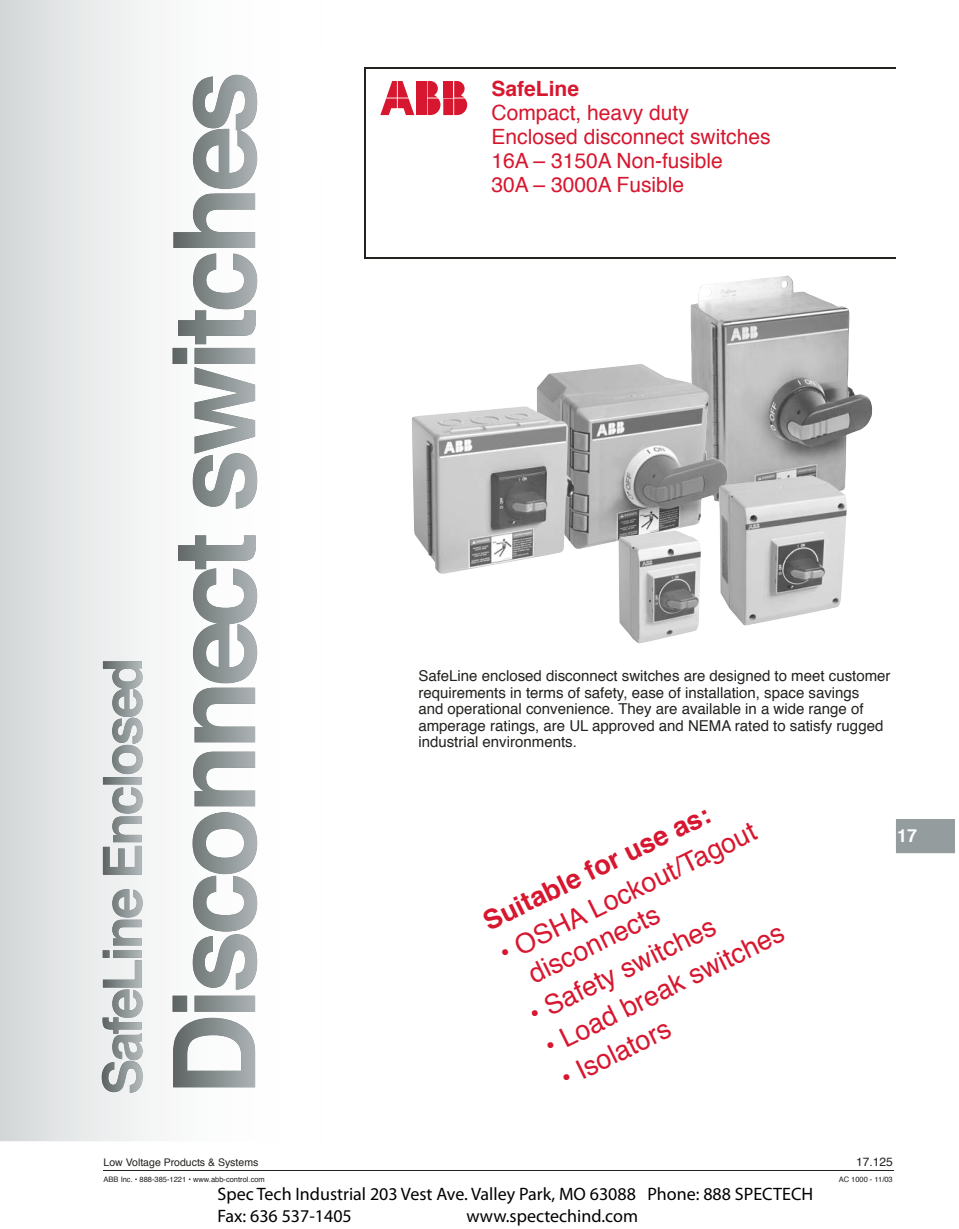
<style>
.page{position:relative;width:959px;height:1229px;background:#fff}
.page>*{position:absolute;margin:0;border:0;box-sizing:border-box;transform-origin:0 0}
.t1{font:27px/31.8px "Helvetica";color:#d7172f}
.t2{font:700 27px "Helvetica";color:#d7172f}
.t3{font:21px/24px "Helvetica";color:#d7172f}
.t4{font:700 21px "Helvetica";color:#d7172f}
.t5{font:18px/21.6px "Myriad Pro";color:#000}
.t6{font:700 18px "Helvetica";color:#fff}
.t7{font:15px/16.5px "Helvetica";color:#20231e}
.t8{font:12px "Helvetica";color:#20231e}
.t9{font:10.5px "Helvetica";color:#20231e}
.t10{font:7.5px "Helvetica";color:#20231e}
</style>
<div class="page">
<div style="left:896px;top:819px;width:58px;height:33px;background:#959c9d"></div>
<hr style="left:895px;top:819px;width:1px;height:33px;background:#959c9d">
<hr style="left:896px;top:852px;width:58px;height:1px;background:#959c9d">
<hr style="left:954px;top:819px;width:1px;height:33px;background:#959c9d">
<hr style="left:104px;top:1170px;width:789px;height:1px;background:#20231e">
<img style="left:690px;top:275px;width:182px;height:239px">
<img style="left:536px;top:364px;width:191px;height:185px">
<img style="left:412px;top:406px;width:163px;height:168px">
<img style="left:618px;top:530px;width:83px;height:113px">
<img style="left:719px;top:475px;width:127px;height:150px">
<hr style="left:364px;top:67px;width:531px;height:2px;background:#20231e">
<hr style="left:364px;top:67px;width:1px;height:191px;background:#20231e">
<hr style="left:364px;top:257px;width:531px;height:2px;background:#20231e">
<svg style="left:380px;top:81px;width:34px;height:34px"></svg>
<svg style="left:427px;top:81px;width:13px;height:34px"></svg>
<div style="left:443px;top:98px;width:10px;height:17px;background:#d7172f"></div>
<svg style="left:454px;top:81px;width:13px;height:34px"></svg>
<div style="left:443px;top:81px;width:10px;height:17px;background:#d7172f"></div>
<div style="left:416px;top:81px;width:11px;height:17px;background:#d7172f"></div>
<div style="left:416px;top:98px;width:10px;height:17px;background:#d7172f"></div>
<svg style="left:0;top:0;width:258px;height:1141px"></svg>
<div style="left:97px;top:50px;width:224px;height:128px;background:#f8f9f9"></div>
<svg style="left:103px;top:661px;width:40px;height:181px"></svg>
<svg style="left:172px;top:75px;width:85px;height:432px"></svg>
<h2 class="t4" style="left:491px;top:72px;width:89px">SafeLine</h2>
<h2 class="t3" style="left:491px;top:101px;width:280px">Compact, heavy duty<br>Enclosed disconnect switches<br>16A – 3150A Non-fusible<br>30A – 3000A Fusible</h2>
<p class="t7" style="left:418px;top:668px;width:473px">SafeLine enclosed disconnect switches are designed to meet customer requirements in terms of safety, ease of installation, space savings<br>and operational convenience. They are available in a wide range of amperage ratings, are UL approved and NEMA rated to satisfy rugged industrial environments.</p>
<h1 class="t2" style="left:475px;top:902px;width:251px;rotate:-26deg">Suitable for use as:</h1>
<h1 class="t1" style="left:509px;top:933px;width:267px;text-indent:-17px;rotate:-26deg">• OSHA Lockout/Tagout disconnects</h1>
<h1 class="t1" style="left:524px;top:1001px;width:206px;rotate:-26deg">• Safety switches</h1>
<h1 class="t1" style="left:539px;top:1033px;width:265px;rotate:-26deg">• Load break switches</h1>
<h1 class="t1" style="left:555px;top:1065px;width:120px;rotate:-26deg">• Isolators</h1>
<p class="t6" style="left:897px;top:820px;width:22px">17</p>
<p class="t9" style="left:104px;top:1154px;width:156px">Low Voltage Products &amp; Systems</p>
<p class="t8" style="left:856px;top:1152px;width:38px">17.125</p>
<p class="t10" style="left:104px;top:1173px;width:163px">ABB Inc. • 888-385-1221 • www.abb-control.com</p>
<p class="t10" style="left:838px;top:1173px;width:56px">AC 1000 - 11/03</p>
<p class="t5" style="left:218px;top:1183px;width:597px">Spec Tech Industrial 203 Vest Ave. Valley Park, MO 63088 Phone: 888 SPECTECH<br>Fax: 636 537-1405</p>
<p class="t5" style="left:466px;top:1204px;width:173px">www.spectechind.com</p>
</div>
